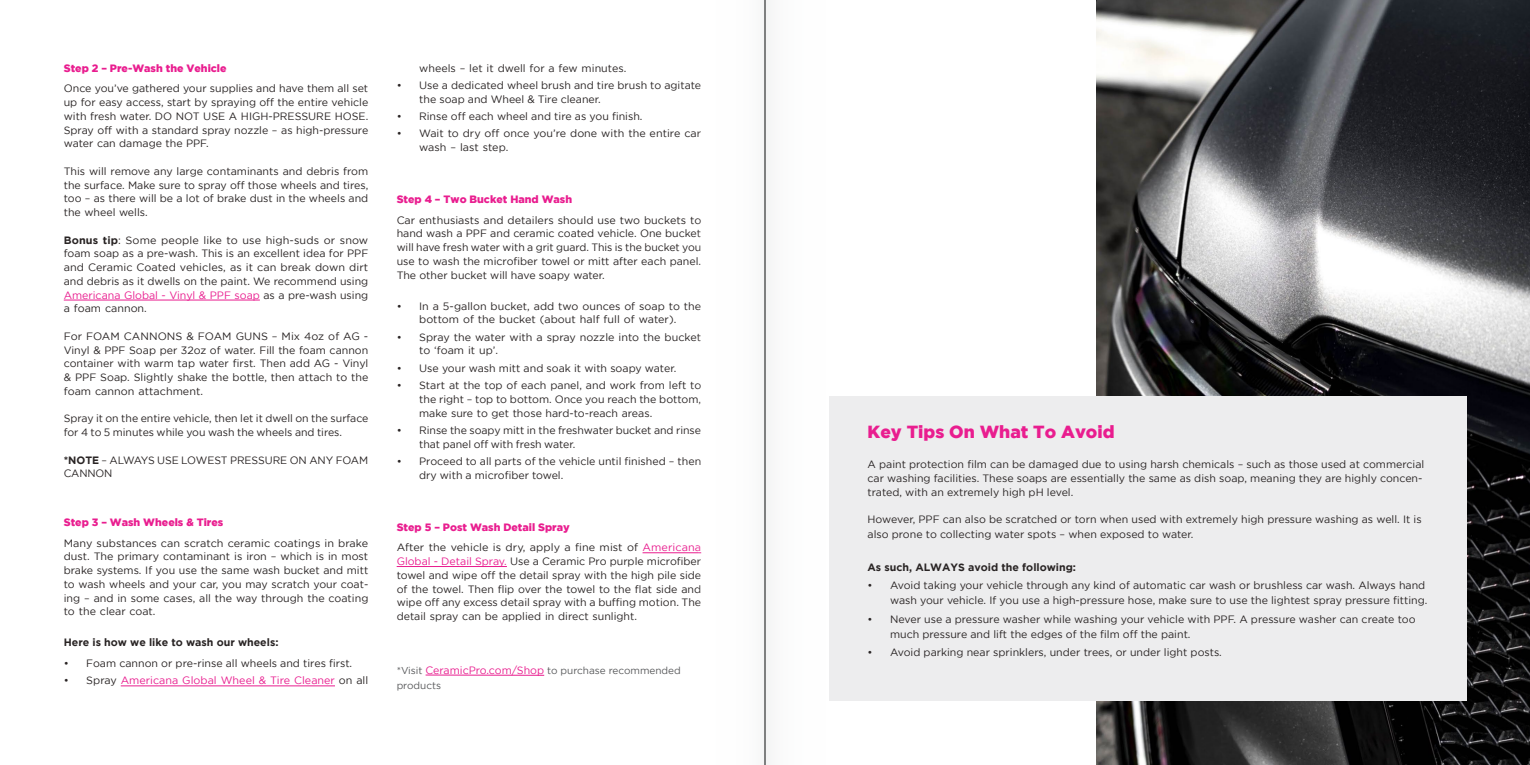
<style>
.page{position:relative;width:1530px;height:765px;background:#fff}
.page>*{position:absolute;margin:0;border:0;box-sizing:border-box;transform-origin:0 0}
.t1{font:900 17.5px "Gotham";color:#e91d8f}
.t2{font:10.62px/13.8px "Gotham";color:#292424}
.t3{font:900 10.62px "Gotham";color:#e91d8f}
.t4{font:700 10.62px "Gotham";color:#292424}
.t5{font:10.62px "Gotham";letter-spacing:.005em;color:#e91d8f}
.t6{font:10px/14.6px "Gotham";color:#58595b}
.s1{font-weight:700}
.s2{color:#e91d8f}
.s3{color:#292424}
.s4{font-weight:900;color:#e91d8f}
.s5{font-size:10.62px;color:#e91d8f}
</style>
<div class="page">
<hr style="left:64px;top:300px;width:196px;height:1px;background:#e91d8f">
<hr style="left:121px;top:686px;width:214px;height:1px;background:#e91d8f">
<hr style="left:643px;top:553px;width:58px;height:1px;background:#e91d8f">
<hr style="left:397px;top:566px;width:110px;height:1px;background:#e91d8f">
<hr style="left:426px;top:675px;width:118px;height:1px;background:#e91d8f">
<img style="left:1096px;top:0;width:434px;height:765px">
<div style="left:829px;top:397px;width:637px;height:304px;background:#ededee"></div>
<div style="left:699px;top:0;width:132px;height:765px;background:#fdfdfd"></div>
<hr style="left:765px;top:0;width:1px;height:765px;background:#58595b">
<p class="t3" style="left:64px;top:62px;width:164px">Step 2 – Pre-Wash the Vehicle</p>
<p class="t2" style="left:64px;top:82px;width:306px;text-align:justify">Once you’ve gathered your supplies and have them all set up for easy access, start by spraying off the entire vehicle with fresh water. DO NOT USE A HIGH-PRESSURE HOSE.<br>Spray off with a standard spray nozzle – as high-pressure water can damage the PPF.</p>
<p class="t2" style="left:64px;top:164px;width:306px;text-align:justify">This will remove any large contaminants and debris from the surface. Make sure to spray off those wheels and tires, too – as there will be a lot of brake dust in the wheels and the wheel wells.</p>
<p class="t2" style="left:64px;top:233px;width:306px;text-align:justify"><span class="s1">Bonus tip</span>: Some people like to use high-suds or snow foam soap as a pre-wash. This is an excellent idea for PPF and Ceramic Coated vehicles, as it can break down dirt and debris as it dwells on the paint. We recommend using <span class="s2">Americana Global - Vinyl &amp; PPF soap</span> as a pre-wash using a foam cannon.</p>
<p class="t2" style="left:64px;top:329px;width:306px;text-align:justify">For FOAM CANNONS &amp; FOAM GUNS – Mix 4oz of AG - Vinyl &amp; PPF Soap per 32oz of water. Fill the foam cannon container with warm tap water first. Then add AG - Vinyl &amp; PPF Soap. Slightly shake the bottle, then attach to the foam cannon attachment.</p>
<p class="t2" style="left:64px;top:412px;width:306px">Spray it on the entire vehicle, then let it dwell on the surface for 4 to 5 minutes while you wash the wheels and tires.</p>
<p class="t2" style="left:64px;top:453px;width:306px"><span class="s1">*NOTE</span> – ALWAYS USE LOWEST PRESSURE ON ANY FOAM<br>CANNON</p>
<p class="t3" style="left:64px;top:516px;width:161px">Step 3 – Wash Wheels &amp; Tires</p>
<p class="t2" style="left:64px;top:536px;width:306px;text-align:justify">Many substances can scratch ceramic coatings in brake dust. The primary contaminant is iron – which is in most brake systems. If you use the same wash bucket and mitt to wash wheels and your car, you may scratch your coat&shy;ing – and in some cases, all the way through the coating to the clear coat.</p>
<p class="t4" style="left:64px;top:636px;width:216px">Here is how we like to wash our wheels:</p>
<p class="t2" style="left:64px;top:656px;width:290px">• Foam cannon or pre-rinse all wheels and tires first.</p>
<p class="t5" style="left:64px;top:675px;width:306px"><span class="s3">• Spray</span> Americana Global Wheel &amp; Tire Cleaner <span class="s3">on all</span></p>
<p class="t2" style="left:419px;top:61px;width:209px">wheels – let it dwell for a few minutes.</p>
<p class="t2" style="left:419px;top:78px;width:284px;text-indent:-23px">• Use a dedicated wheel brush and tire brush to agitate the soap and Wheel &amp; Tire cleaner.</p>
<p class="t2" style="left:397px;top:109px;width:247px">• Rinse off each wheel and tire as you finish.</p>
<p class="t2" style="left:419px;top:126px;width:283px;text-indent:-22px">• Wait to dry off once you’re done with the entire car wash – last step.</p>
<p class="t3" style="left:397px;top:193px;width:177px">Step 4 – Two Bucket Hand Wash</p>
<p class="t2" style="left:397px;top:213px;width:306px;text-align:justify">Car enthusiasts and detailers should use two buckets to hand wash a PPF and ceramic coated vehicle. One bucket will have fresh water with a grit guard. This is the bucket you use to wash the microfiber towel or mitt after each panel.<br>The other bucket will have soapy water.</p>
<p class="t2" style="left:397px;top:299px;width:306px;text-align:center">• In a 5-gallon bucket, add two ounces of soap to the bottom of the bucket (about half full of water).</p>
<p class="t2" style="left:419px;top:330px;width:284px;text-indent:-22px">• Spray the water with a spray nozzle into the bucket to ‘foam it up’.</p>
<p class="t2" style="left:397px;top:361px;width:281px">• Use your wash mitt and soak it with soapy water.</p>
<p class="t2" style="left:419px;top:378px;width:284px;text-align:justify;text-indent:-22px">• Start at the top of each panel, and work from left to the right – top to bottom. Once you reach the bottom, make sure to get those hard-to-reach areas.</p>
<p class="t2" style="left:419px;top:423px;width:283px;text-indent:-23px">• Rinse the soapy mitt in the freshwater bucket and rinse that panel off with fresh water.</p>
<p class="t2" style="left:419px;top:454px;width:284px;text-indent:-23px">• Proceed to all parts of the vehicle until finished – then dry with a microfiber towel.</p>
<p class="t2" style="left:397px;top:516px;width:306px;line-height:20.9px"><span class="s4">Step 5 – Post Wash Detail Spray<br></span>After the vehicle is dry, apply a fine mist of <span class="s2">Americana</span></p>
<p class="t2" style="left:397px;top:554px;width:306px;text-align:justify"><span class="s2">Global - Detail Spray.</span> Use a Ceramic Pro purple microfiber towel and wipe off the detail spray with the high pile side of the towel. Then flip over the towel to the flat side and wipe off any excess detail spray with a buffing motion. The detail spray can be applied in direct sunlight.</p>
<p class="t6" style="left:397px;top:663px;width:286px">*Visit <span class="s5">CeramicPro.com/Shop</span> to purchase recommended products</p>
<h1 class="t1" style="left:868px;top:421px;width:248px">Key Tips On What To Avoid</h1>
<p class="t2" style="left:868px;top:457px;width:558px">A paint protection film can be damaged due to using harsh chemicals – such as those used at commercial car washing facilities. These soaps are essentially the same as dish soap, meaning they are highly concen&shy;trated, with an extremely high pH level.</p>
<p class="t2" style="left:868px;top:512px;width:556px;line-height:15px">However, PPF can also be scratched or torn when used with extremely high pressure washing as well. It is also prone to collecting water spots – when exposed to water.</p>
<p class="t4" style="left:868px;top:561px;width:210px">As such, ALWAYS avoid the following:</p>
<p class="t2" style="left:868px;top:578px;width:561px;line-height:15px;text-align:right">• Avoid taking your vehicle through any kind of automatic car wash or brushless car wash. Always hand wash your vehicle. If you use a high-pressure hose, make sure to use the lightest spray pressure fitting.</p>
<p class="t2" style="left:890px;top:611px;width:527px;line-height:15px;text-indent:-23px">• Never use a pressure washer while washing your vehicle with PPF. A pressure washer can create too much pressure and lift the edges of the film off the paint.</p>
<p class="t2" style="left:868px;top:646px;width:356px">• Avoid parking near sprinklers, under trees, or under light posts.</p>
</div>
